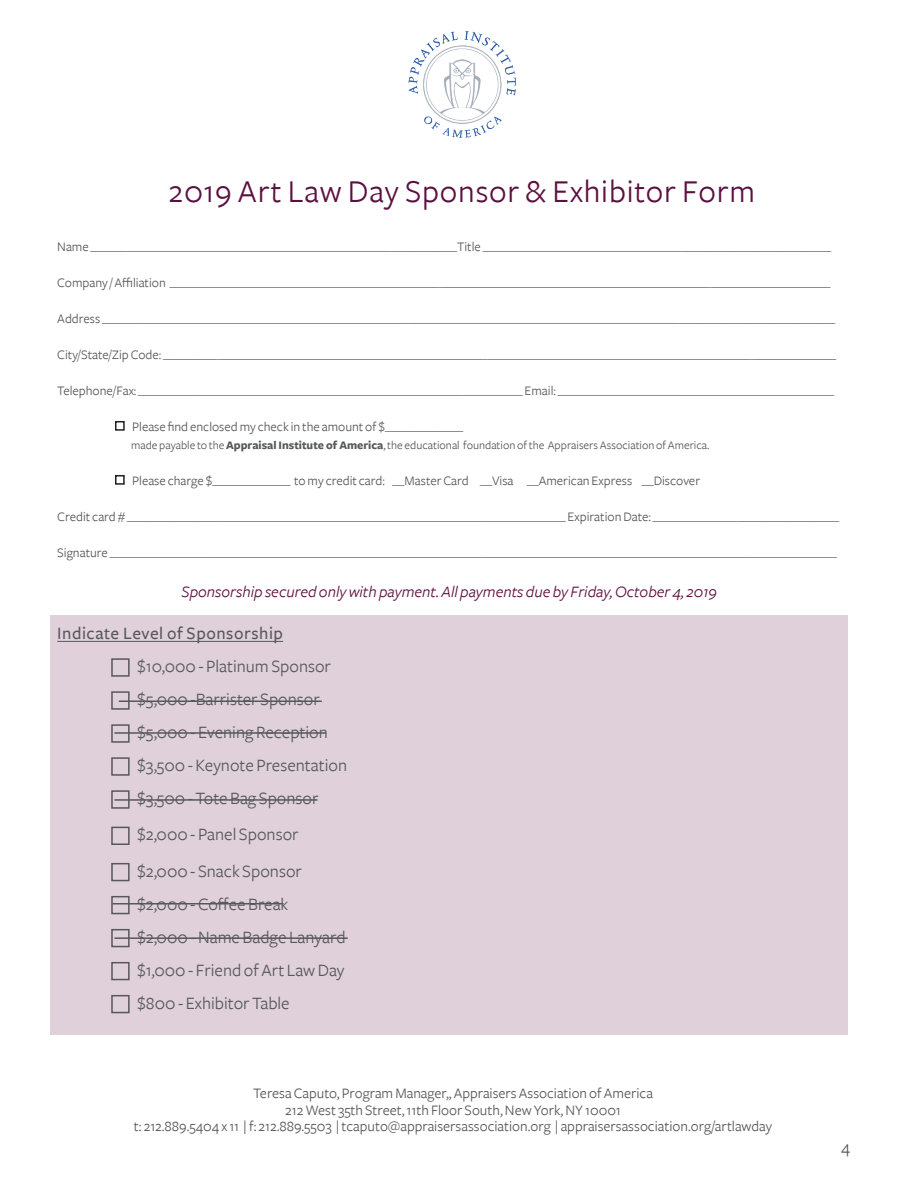
<style>
.page{position:relative;width:918px;height:1188px;background:#fff}
.page>*{position:absolute;margin:0;border:0;box-sizing:border-box;transform-origin:0 0}
.t1{font:33px "Freight Sans";letter-spacing:.025em;color:#5c103f}
.t2{font:18px/33px "Freight Sans";color:#57585a}
.t3{font:500 18px "Freight Sans";letter-spacing:.03em;color:#57585a}
.t4{font:italic 16.5px "Freight Sans";color:#5c103f}
.t5{font:15px/16.5px "Freight Sans";color:#57585a;text-align:center}
.t6{font:13.5px "Freight Sans";color:#57585a}
.t7{font:12px "Freight Sans";color:#57585a}
.s1{font-weight:700}
</style>
<div class="page">
<div style="left:50px;top:616px;width:798px;height:419px;background:#dfd0d9"></div>
<hr style="left:57px;top:641px;width:226px;height:1px;background:#57585a">
<div style="left:115px;top:421px;width:10px;height:10px;border:2px solid #231f20"></div>
<div style="left:115px;top:475px;width:10px;height:10px;border:2px solid #231f20"></div>
<div style="left:111px;top:658px;width:19px;height:19px;border:2px solid #57585a"></div>
<div style="left:111px;top:691px;width:19px;height:19px;border:2px solid #57585a"></div>
<div style="left:111px;top:724px;width:19px;height:19px;border:2px solid #57585a"></div>
<div style="left:111px;top:757px;width:19px;height:19px;border:2px solid #57585a"></div>
<div style="left:111px;top:790px;width:19px;height:19px;border:2px solid #57585a"></div>
<div style="left:111px;top:827px;width:19px;height:18px;border:2px solid #57585a"></div>
<div style="left:111px;top:863px;width:19px;height:18px;border:2px solid #57585a"></div>
<div style="left:111px;top:896px;width:19px;height:18px;border:2px solid #57585a"></div>
<div style="left:111px;top:929px;width:19px;height:18px;border:2px solid #57585a"></div>
<div style="left:111px;top:962px;width:19px;height:18px;border:2px solid #57585a"></div>
<div style="left:111px;top:995px;width:19px;height:18px;border:2px solid #57585a"></div>
<img style="left:409px;top:31px;width:108px;height:107px">
<hr style="left:114px;top:799px;width:204px;height:2px;background:#57585a">
<hr style="left:114px;top:937px;width:234px;height:2px;background:#57585a">
<hr style="left:114px;top:732px;width:212px;height:2px;background:#57585a">
<hr style="left:119px;top:700px;width:203px;height:2px;background:#57585a">
<hr style="left:112px;top:903px;width:172px;height:1px;background:#57585a">
<h1 class="t1" style="left:169px;top:174px;width:588px">2019 Art Law Day Sponsor &amp; Exhibitor Form</h1>
<p class="t6" style="left:57px;top:239px;width:775px">Name _____________________________________________________________Title __________________________________________________________</p>
<p class="t6" style="left:57px;top:275px;width:775px">Company / Affiliation ______________________________________________________________________________________________________________</p>
<p class="t6" style="left:57px;top:311px;width:779px">Address __________________________________________________________________________________________________________________________</p>
<p class="t6" style="left:57px;top:347px;width:780px">City/State/Zip Code: ________________________________________________________________________________________________________________</p>
<p class="t6" style="left:57px;top:383px;width:778px">Telephone/Fax: ________________________________________________________________ Email: ______________________________________________</p>
<p class="t6" style="left:132px;top:419px;width:332px">Please find enclosed my check in the amount of $_____________</p>
<p class="t7" style="left:131px;top:438px;width:580px">made payable to the <span class="s1">Appraisal Institute of America</span>, the educational foundation of the Appraisers Association of America.</p>
<p class="t6" style="left:132px;top:473px;width:569px">Please charge $_____________ to my credit card: __Master Card __Visa __American Express __Discover</p>
<p class="t6" style="left:57px;top:509px;width:783px">Credit card # _________________________________________________________________________ Expiration Date: _______________________________</p>
<p class="t6" style="left:57px;top:545px;width:781px">Signature _________________________________________________________________________________________________________________________</p>
<p class="t4" style="left:182px;top:583px;width:537px">Sponsorship secured only with payment. All payments due by Friday, October 4, 2019</p>
<h2 class="t3" style="left:57px;top:623px;width:227px">Indicate Level of Sponsorship</h2>
<h2 class="t2" style="left:137px;top:650px;width:212px">$10,000 - Platinum Sponsor $5,000 -Barrister Sponsor $5,000 - Evening Reception $3,500 - Keynote Presentation $3,500 - Tote Bag Sponsor</h2>
<h2 class="t2" style="left:137px;top:817px;width:166px;line-height:36.3px">$2,000 - Panel Sponsor $2,000 - Snack Sponsor</h2>
<h2 class="t2" style="left:137px;top:888px;width:210px">$2,000 - Coffee Break<br>$2,000 - Name Badge Lanyard $1,000 - Friend of Art Law Day $800 - Exhibitor Table</h2>
<p class="t5" style="left:134px;top:1086px;width:640px">Teresa Caputo, Program Manager,, Appraisers Association of America<br>212 West 35th Street, 11th Floor South, New York, NY 10001<br>t: 212.889.5404 x 11 | f: 212.889.5503 | tcaputo@appraisersassociation.org | appraisersassociation.org/artlawday</p>
<h2 class="t2" style="left:841px;top:1131px;width:11px">4</h2>
</div>
